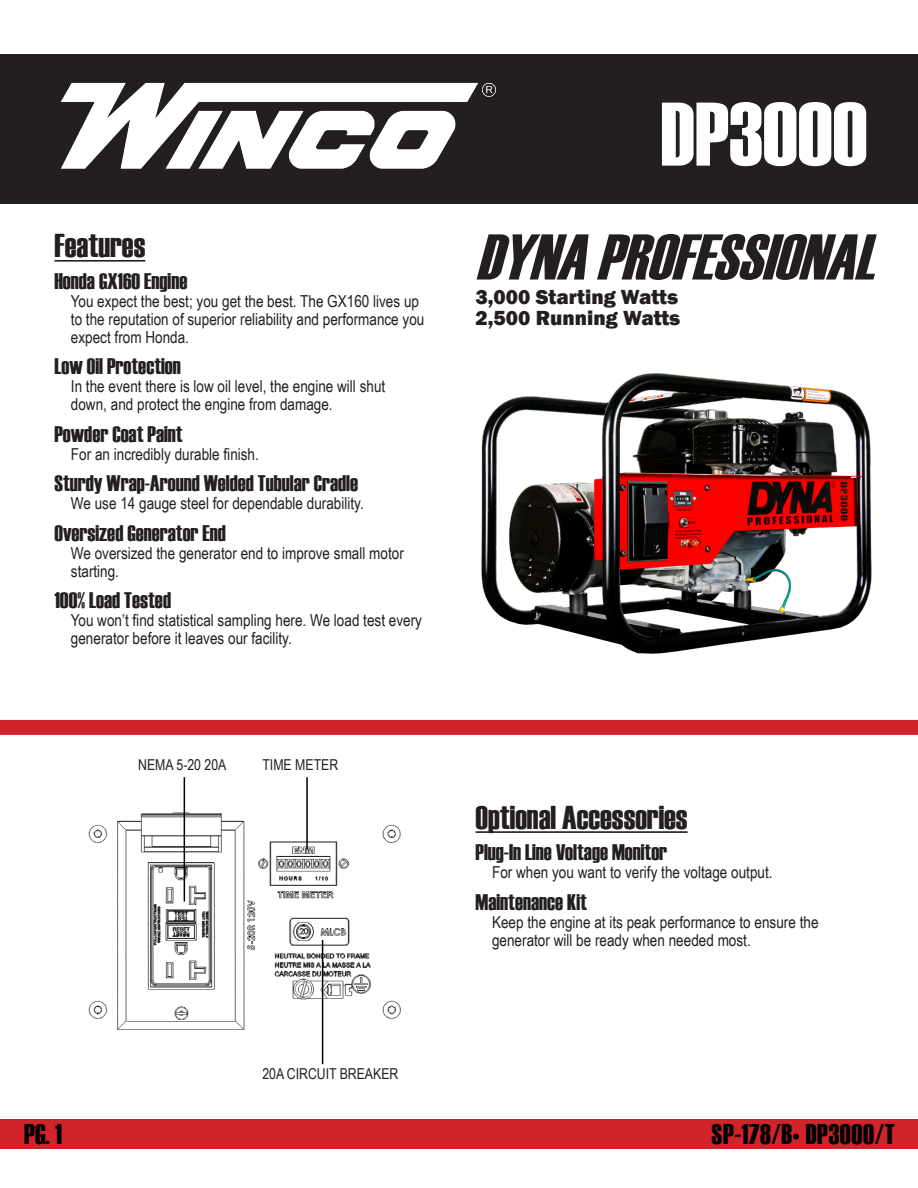
<style>
.page{position:relative;width:918px;height:1188px;background:#fff}
.page>*{position:absolute;margin:0;border:0;box-sizing:border-box;transform-origin:0 0}
.t1{font:90px "Haettenschweiler";color:#fff}
.t2{font:italic 64.5px "Haettenschweiler";color:#231f20}
.t3{font:33px "Haettenschweiler";color:#231f20}
.t4{font:28.5px "Haettenschweiler";letter-spacing:.02em;color:#000}
.t5{font:22.5px "Haettenschweiler";color:#231f20}
.t6{font:800 21px "Franklin Gothic";color:#231f20}
.t7{font:16.5px "Arial Narrow";color:#231f20}
.t8{font:15px "Arial Narrow";color:#231f20}
</style>
<div class="page">
<img style="left:481px;top:373px;width:391px;height:281px">
<div style="left:0;top:54px;width:918px;height:150px;background:#231f20"></div>
<div style="left:0;top:1119px;width:918px;height:30px;background:#d1232a"></div>
<div style="left:0;top:720px;width:918px;height:15px;background:#d1232a"></div>
<hr style="left:54px;top:260px;width:91px;height:2px;background:#231f20">
<img style="left:61px;top:82px;width:435px;height:87px">
<hr style="left:476px;top:831px;width:212px;height:2px;background:#231f20">
<img style="left:88px;top:806px;width:313px;height:232px">
<hr style="left:184px;top:777px;width:1px;height:125px;background:#000">
<hr style="left:306px;top:777px;width:2px;height:73px;background:#000">
<hr style="left:322px;top:940px;width:1px;height:124px;background:#000">
<p class="t3" style="left:54px;top:224px;width:92px">Features</p>
<p class="t5" style="left:54px;top:266px;width:134px">Honda GX160 Engine</p>
<p class="t7" style="left:71px;top:289px;width:350px">You expect the best; you get the best. The GX160 lives up</p>
<p class="t7" style="left:71px;top:307px;width:355px">to the reputation of superior reliability and performance you</p>
<p class="t7" style="left:71px;top:325px;width:120px">expect from Honda.</p>
<p class="t5" style="left:54px;top:351px;width:128px">Low Oil Protection</p>
<p class="t7" style="left:71px;top:375px;width:316px">In the event there is low oil level, the engine will shut</p>
<p class="t7" style="left:71px;top:393px;width:263px">down, and protect the engine from damage.</p>
<p class="t5" style="left:54px;top:419px;width:130px">Powder Coat Paint</p>
<p class="t7" style="left:71px;top:442px;width:190px">For an incredibly durable finish.</p>
<p class="t5" style="left:54px;top:468px;width:305px">Sturdy Wrap-Around Welded Tubular Cradle</p>
<p class="t7" style="left:71px;top:492px;width:294px">We use 14 gauge steel for dependable durability.</p>
<p class="t5" style="left:54px;top:518px;width:173px">Oversized Generator End</p>
<p class="t7" style="left:71px;top:541px;width:334px">We oversized the generator end to improve small motor</p>
<p class="t7" style="left:71px;top:559px;width:50px">starting.</p>
<p class="t5" style="left:54px;top:585px;width:118px">100% Load Tested</p>
<p class="t7" style="left:71px;top:609px;width:353px">You won’t find statistical sampling here. We load test every</p>
<p class="t7" style="left:71px;top:627px;width:222px">generator before it leaves our facility.</p>
<p class="t8" style="left:138px;top:754px;width:90px">NEMA 5-20 20A</p>
<p class="t8" style="left:262px;top:754px;width:77px">TIME METER</p>
<p class="t8" style="left:262px;top:1063px;width:138px">20A CIRCUIT BREAKER</p>
<p class="t1" style="left:661px;top:73px;width:209px">DP3000</p>
<p class="t2" style="left:476px;top:213px;width:423px">DYNAPROFESSIONAL</p>
<p class="t6" style="left:476px;top:284px;width:204px">3,000 Starting Watts</p>
<p class="t6" style="left:476px;top:305px;width:206px">2,500 Running Watts</p>
<p class="t3" style="left:476px;top:795px;width:214px">Optional Accessories</p>
<p class="t5" style="left:476px;top:837px;width:193px">Plug-In Line Voltage Monitor</p>
<p class="t7" style="left:492px;top:860px;width:282px">For when you want to verify the voltage output.</p>
<p class="t5" style="left:476px;top:887px;width:113px">Maintenance Kit</p>
<p class="t7" style="left:492px;top:910px;width:328px">Keep the engine at its peak performance to ensure the</p>
<p class="t7" style="left:492px;top:928px;width:260px">generator will be ready when needed most.</p>
<p class="t4" style="left:24px;top:1115px;width:39px">PG. 1</p>
<p class="t4" style="left:712px;top:1115px;width:185px">SP-178/B• DP3000/T</p>
</div>
